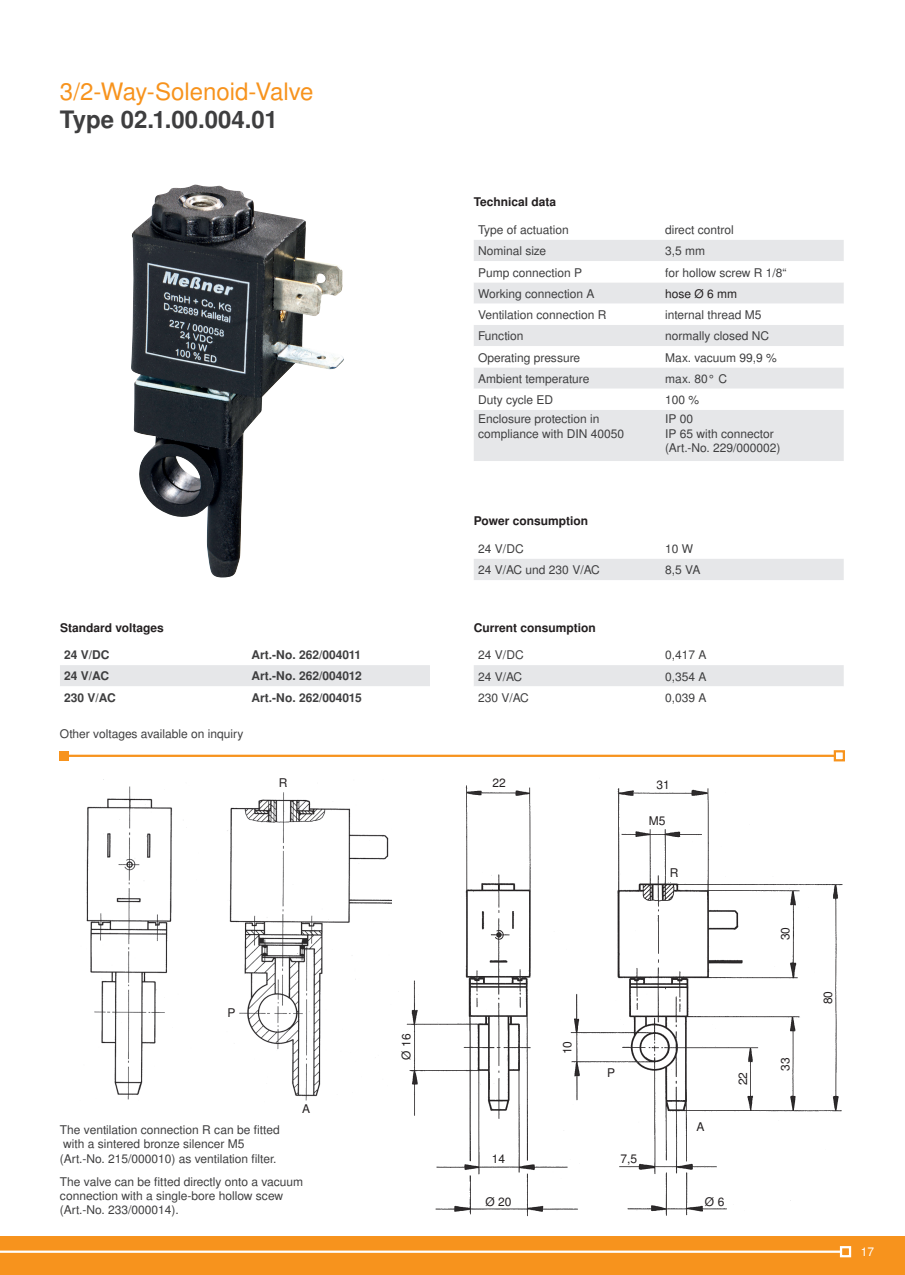
<style>
.page{position:relative;width:905px;height:1275px;background:#fff}
.page>*{position:absolute;margin:0;border:0;box-sizing:border-box;transform-origin:0 0}
.t1{font:24px "Nimbus San LOT";color:#f7931d}
.t2{font:700 24px "Nimbus San LOT";color:#3e3e3f}
.t3{font:12px/14.4px "Nimbus San LOT";color:#3e3e3f}
.t4{font:700 12px "Nimbus San LOT";color:#3e3e3f}
.t5{font:700 12px "Nimbus San LOT";color:#231f20}
.t6{font:12px "Nimbus San LOT";color:#231f20}
.t7{font:12px "Nimbus San LOT";color:#fff}
</style>
<div class="page">
<img style="left:86px;top:786px;width:306px;height:315px">
<img style="left:406px;top:785px;width:437px;height:432px">
<img style="left:131px;top:185px;width:213px;height:393px">
<div style="left:474px;top:240px;width:370px;height:221px;background:#e6e7e9"></div>
<svg style="left:474px;top:261px;width:370px;height:106px"></svg>
<svg style="left:474px;top:389px;width:370px;height:21px"></svg>
<div style="left:474px;top:559px;width:370px;height:21px;background:#e6e7e9"></div>
<div style="left:474px;top:665px;width:370px;height:21px;background:#e6e7e9"></div>
<div style="left:60px;top:665px;width:370px;height:21px;background:#e6e7e9"></div>
<div style="left:0;top:1236px;width:905px;height:39px;background:#f7931d"></div>
<hr style="left:0;top:1250px;width:841px;height:3px;background:#fff">
<div style="left:840px;top:1246px;width:11px;height:11px;border:2px solid #fff"></div>
<hr style="left:64px;top:755px;width:771px;height:2px;background:#f7931d">
<div style="left:60px;top:751px;width:9px;height:9px;background:#f7931d"></div>
<div style="left:834px;top:750px;width:11px;height:11px;border:2px solid #f7931d"></div>
<h1 class="t1" style="left:60px;top:77px;width:255px">3/2-Way-Solenoid-Valve</h1>
<h1 class="t2" style="left:60px;top:106px;width:219px">Type 02.1.00.004.01</h1>
<p class="t5" style="left:474px;top:195px;width:84px">Technical data</p>
<p class="t3" style="left:478px;top:223px;width:92px">Type of actuation</p>
<p class="t3" style="left:665px;top:223px;width:70px">direct control</p>
<p class="t3" style="left:478px;top:244px;width:70px">Nominal size</p>
<p class="t3" style="left:665px;top:244px;width:42px">3,5 mm</p>
<p class="t3" style="left:478px;top:266px;width:106px">Pump connection P</p>
<p class="t3" style="left:665px;top:266px;width:123px">for hollow screw R 1/8“</p>
<p class="t3" style="left:478px;top:287px;width:118px">Working connection A</p>
<p class="t6" style="left:665px;top:286px;width:74px">hose Ø 6 mm</p>
<p class="t3" style="left:478px;top:308px;width:130px">Ventilation connection R</p>
<p class="t3" style="left:665px;top:308px;width:98px">internal thread M5</p>
<p class="t3" style="left:478px;top:329px;width:47px">Function</p>
<p class="t3" style="left:665px;top:329px;width:105px">normally closed NC</p>
<p class="t3" style="left:478px;top:351px;width:104px">Operating pressure</p>
<p class="t3" style="left:665px;top:351px;width:113px">Max. vacuum 99,9 %</p>
<p class="t3" style="left:478px;top:372px;width:113px">Ambient temperature</p>
<p class="t3" style="left:665px;top:372px;width:63px">max. 80° C</p>
<p class="t3" style="left:478px;top:393px;width:77px">Duty cycle ED</p>
<p class="t3" style="left:665px;top:393px;width:36px">100 %</p>
<p class="t3" style="left:478px;top:412px;width:148px">Enclosure protection in compliance with DIN 40050</p>
<p class="t3" style="left:665px;top:412px;width:117px">IP 00<br>IP 65 with connector (Art.-No. 229/000002)</p>
<p class="t5" style="left:474px;top:514px;width:116px">Power consumption</p>
<p class="t3" style="left:478px;top:542px;width:47px">24 V/DC</p>
<p class="t3" style="left:665px;top:542px;width:30px">10 W</p>
<p class="t3" style="left:478px;top:563px;width:123px">24 V/AC und 230 V/AC</p>
<p class="t3" style="left:665px;top:563px;width:37px">8,5 VA</p>
<p class="t5" style="left:60px;top:620px;width:105px">Standard voltages</p>
<p class="t5" style="left:474px;top:620px;width:123px">Current consumption</p>
<p class="t4" style="left:64px;top:648px;width:47px">24 V/DC</p>
<p class="t4" style="left:251px;top:648px;width:111px">Art.-No. 262/004011</p>
<p class="t4" style="left:64px;top:669px;width:46px">24 V/AC</p>
<p class="t4" style="left:251px;top:669px;width:112px">Art.-No. 262/004012</p>
<p class="t4" style="left:64px;top:690px;width:53px">230 V/AC</p>
<p class="t4" style="left:251px;top:690px;width:112px">Art.-No. 262/004015</p>
<p class="t3" style="left:60px;top:727px;width:185px">Other voltages available on inquiry</p>
<p class="t6" style="left:279px;top:776px;width:10px">R</p>
<p class="t6" style="left:227px;top:1005px;width:10px">P</p>
<p class="t6" style="left:302px;top:1101px;width:10px">A</p>
<p class="t3" style="left:60px;top:1123px;width:221px">The ventilation connection R can be fitted with a sintered bronze silencer M5 (Art.-No. 215/000010) as ventilation filter.</p>
<p class="t3" style="left:60px;top:1174px;width:245px">The valve can be fitted directly onto a vacuum connection with a single-bore hollow scew (Art.-No. 233/000014).</p>
<p class="t3" style="left:478px;top:648px;width:47px">24 V/DC</p>
<p class="t3" style="left:665px;top:648px;width:43px">0,417 A</p>
<p class="t3" style="left:478px;top:669px;width:46px">24 V/AC</p>
<p class="t3" style="left:665px;top:669px;width:43px">0,354 A</p>
<p class="t3" style="left:478px;top:691px;width:52px">230 V/AC</p>
<p class="t3" style="left:665px;top:691px;width:43px">0,039 A</p>
<p class="t6" style="left:492px;top:775px;width:15px">22</p>
<p class="t6" style="left:657px;top:778px;width:15px">31</p>
<p class="t6" style="left:649px;top:814px;width:18px">M5</p>
<p class="t6" style="left:670px;top:865px;width:10px">R</p>
<p class="t6" style="left:778px;top:940px;width:15px;rotate:-90deg">30</p>
<p class="t6" style="left:399px;top:1060px;width:28px;rotate:-90deg">Ø 16</p>
<p class="t6" style="left:560px;top:1054px;width:15px;rotate:-90deg">10</p>
<p class="t6" style="left:492px;top:1152px;width:15px">14</p>
<p class="t6" style="left:485px;top:1194px;width:28px">Ø 20</p>
<p class="t6" style="left:607px;top:1065px;width:10px">P</p>
<p class="t6" style="left:620px;top:1151px;width:18px">7,5</p>
<p class="t6" style="left:696px;top:1119px;width:10px">A</p>
<p class="t6" style="left:736px;top:1085px;width:15px;rotate:-90deg">22</p>
<p class="t6" style="left:705px;top:1194px;width:21px">Ø 6</p>
<p class="t6" style="left:778px;top:1071px;width:15px;rotate:-90deg">33</p>
<p class="t6" style="left:820px;top:1004px;width:15px;rotate:-90deg">80</p>
<p class="t7" style="left:861px;top:1245px;width:15px">17</p>
</div>
